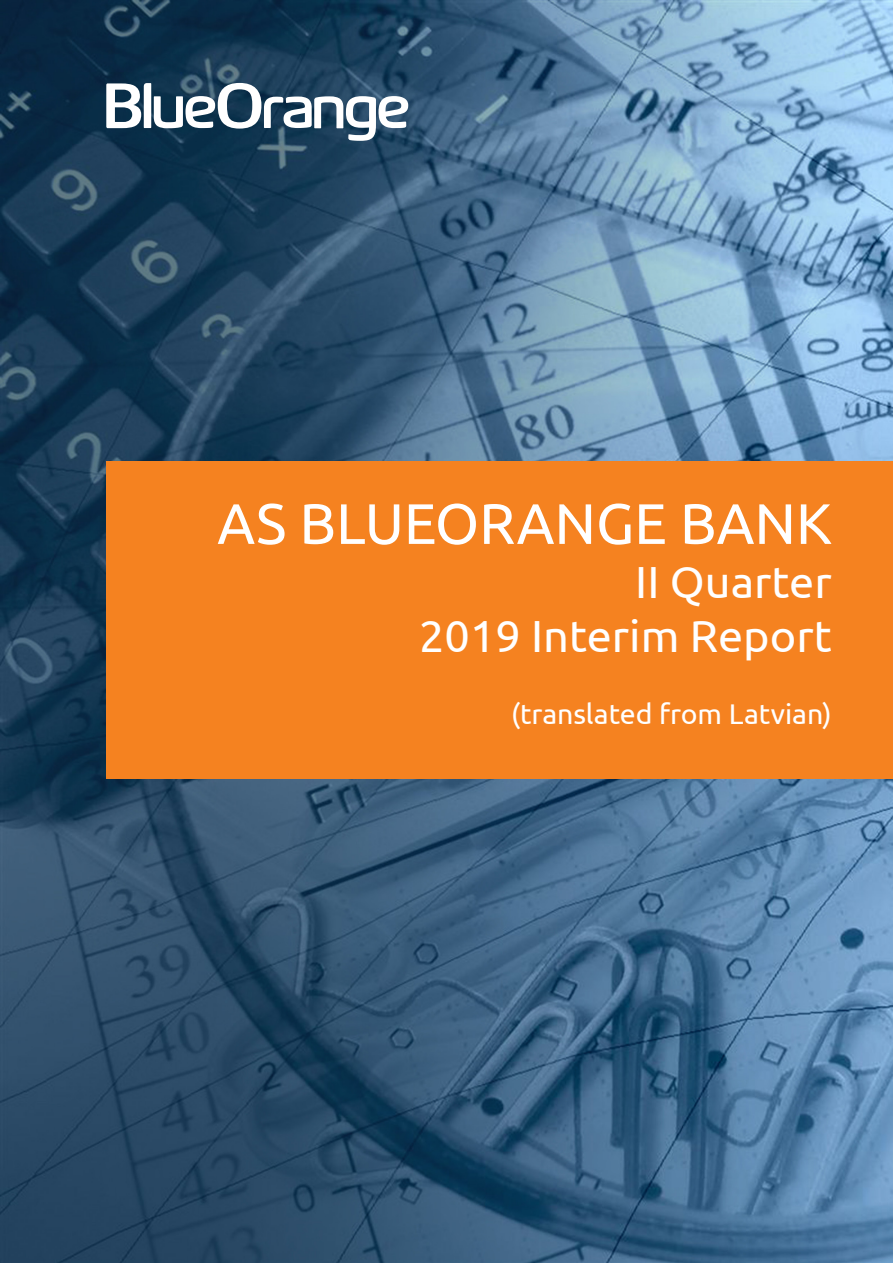
<style>
.page{position:relative;width:893px;height:1263px;background:#fff}
.page>*{position:absolute;margin:0;border:0;box-sizing:border-box;transform-origin:0 0}
.t1{font:57px "Ubuntu";color:#fff}
.t2{font:45px/54px "Ubuntu";color:#fff;text-align:right}
.bullets_kāsis{font:28.5px "Ubuntu";letter-spacing:-.005em;color:#fff}
</style>
<div class="page">
<img style="left:0;top:0;width:893px;height:1263px">
<svg style="left:106px;top:83px;width:302px;height:58px"></svg>
<div style="left:106px;top:461px;width:787px;height:318px;background:#f58220"></div>
<p class="t1" style="left:217px;top:489px;width:616px">AS BLUEORANGE BANK</p>
<p class="t2" style="left:419px;top:553px;width:414px">II Quarter<br>2019 Interim Report</p>
<p class="bullets_kāsis" style="left:511px;top:696px;width:322px">(translated from Latvian)</p>
</div>
